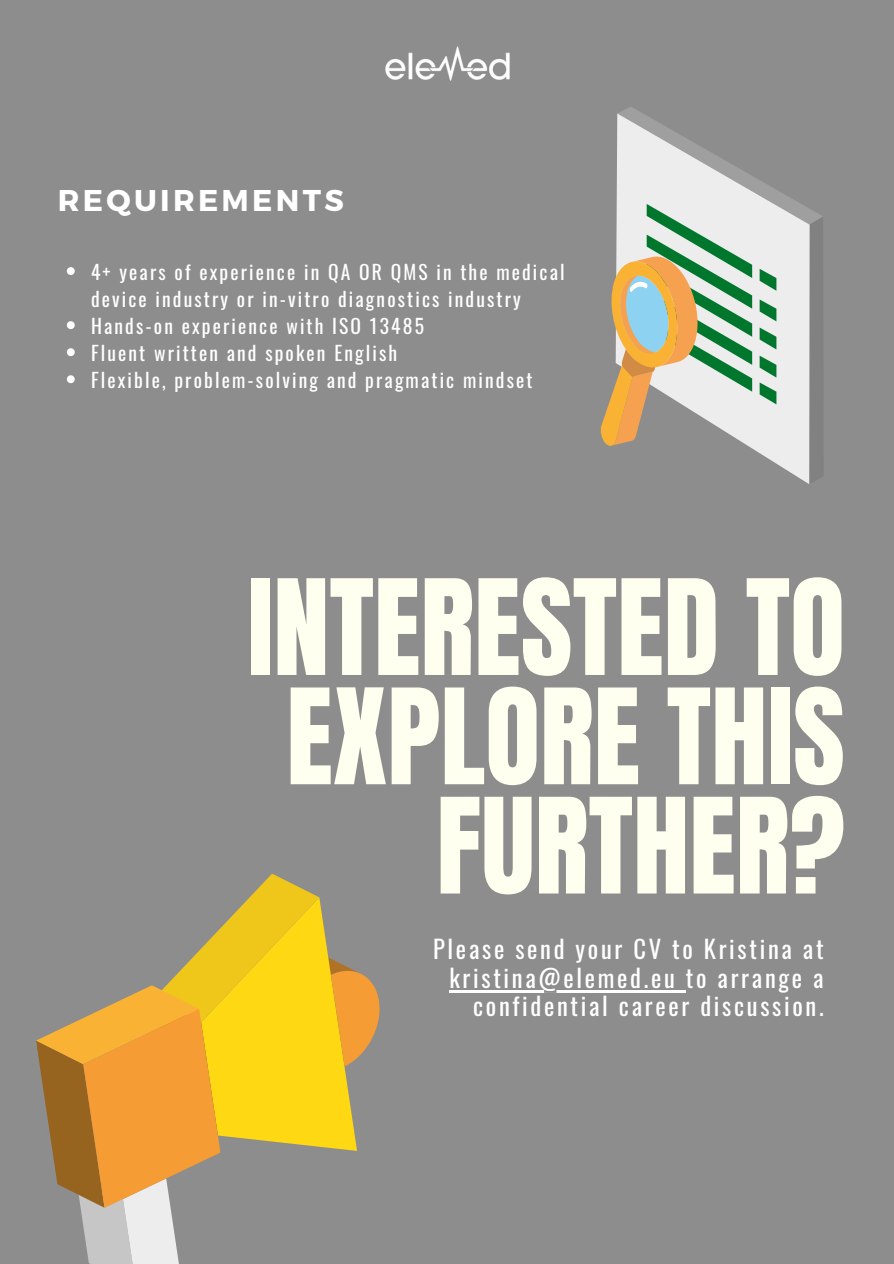
<style>
.page{position:relative;width:894px;height:1264px;background:#fff}
.page>*{position:absolute;margin:0;border:0;box-sizing:border-box;transform-origin:0 0}
.t1{font:112.65px/109.2px "Anton";color:#fffff0;text-align:right}
.t2{font:700 30px "Montserrat";letter-spacing:.11em;color:#fff}
.t3{font:24.45px/28.2px "Oswald";letter-spacing:.11em;color:#fff;text-align:right}
.t4{font:19.5px/27px "Oswald";letter-spacing:.11em;color:#fff}
</style>
<div class="page">
<div style="left:0;top:0;width:893px;height:1263px;background:#8d8d8d"></div>
<img style="left:385px;top:46px;width:125px;height:35px">
<svg style="left:600px;top:107px;width:223px;height:377px"></svg>
<svg style="left:36px;top:874px;width:344px;height:389px"></svg>
<svg style="left:67px;top:267px;width:8px;height:8px"></svg>
<svg style="left:67px;top:321px;width:8px;height:8px"></svg>
<svg style="left:67px;top:348px;width:8px;height:8px"></svg>
<svg style="left:67px;top:375px;width:8px;height:8px"></svg>
<hr style="left:449px;top:989px;width:236px;height:3px;background:#fff">
<p class="t2" style="left:58px;top:180px;width:287px">REQUIREMENTS</p>
<p class="t4" style="left:91px;top:257px;width:475px">4+ years of experience in QA OR QMS in the medical device industry or in-vitro diagnostics industry</p>
<p class="t4" style="left:91px;top:311px;width:334px">Hands-on experience with ISO 13485</p>
<p class="t4" style="left:91px;top:338px;width:307px">Fluent written and spoken English</p>
<p class="t4" style="left:91px;top:365px;width:443px">Flexible, problem-solving and pragmatic mindset</p>
<p class="t1" style="left:247px;top:574px;width:598px">INTERESTED TO<br>EXPLORE THIS<br>FURTHER?</p>
<p class="t3" style="left:433px;top:934px;width:392px">Please send your CV to Kristina at kristina@elemed.eu to arrange a confidential career discussion.</p>
</div>
